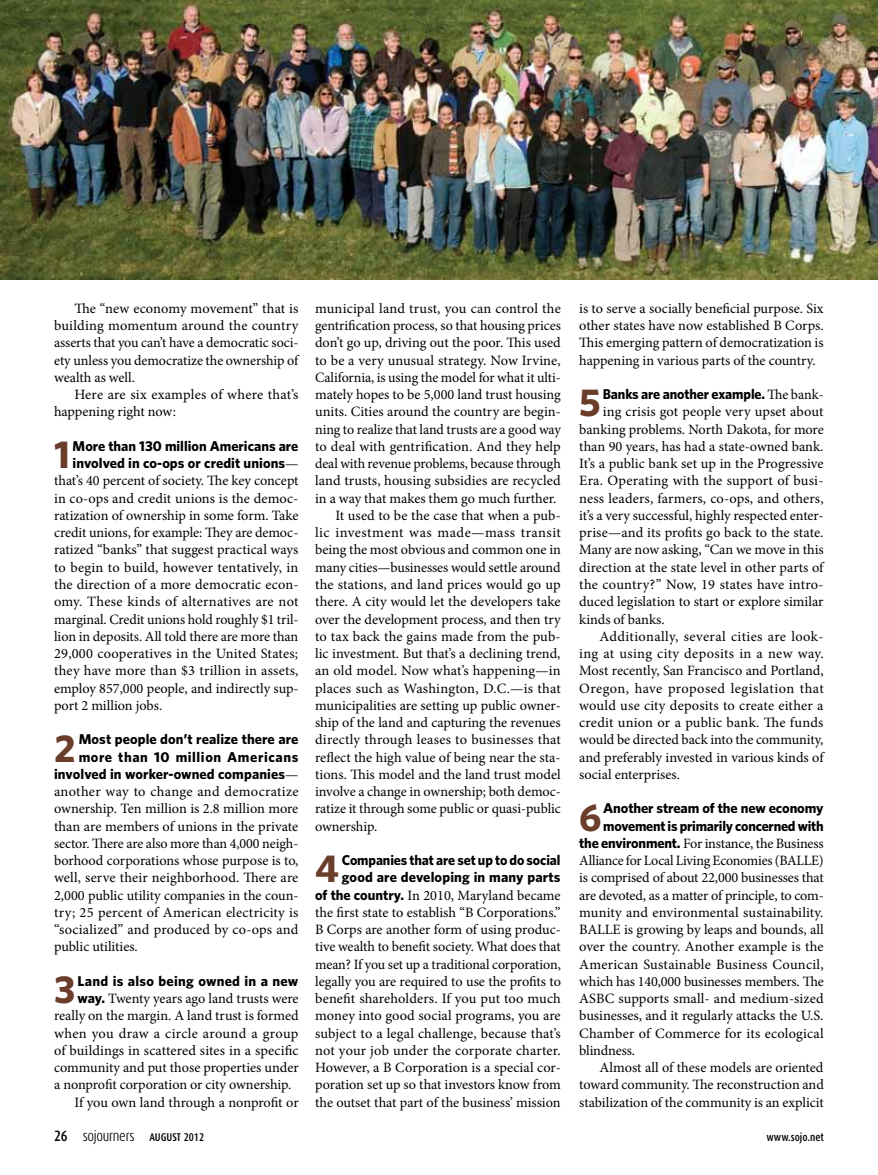
<style>
.page{position:relative;width:878px;height:1175px;background:#fff}
.page>*{position:absolute;margin:0;border:0;box-sizing:border-box;transform-origin:0 0}
.t1{font:700 39px "Whitney HTF";color:#6b3d2b}
.t2{font:300 15px "Dax Condensed";letter-spacing:-.02em;color:#000}
.t3{font:14.25px/17.2px "Minion Pro";color:#000;text-align:justify}
.t4{font:700 14.25px/17.2px "Whitney HTF";letter-spacing:-.005em;color:#000}
.t5{font:14.25px "Minion Pro";letter-spacing:.03em;color:#000}
.t6{font:14.25px "Minion Pro";letter-spacing:.025em;color:#000}
.t7{font:500 11.25px "Dax Condensed";color:#000}
.s1{font-family:"Minion Pro";font-weight:400}
.s2{font-family:"Whitney HTF";font-weight:700}
.s3{font-weight:500}
.s4{font-weight:500;font-size:11.25px}
</style>
<div class="page">
<img style="left:0;top:0;width:878px;height:279px">
<p class="t3" style="left:54px;top:300px;width:246px;text-indent:20px">The “new economy movement” that is building momentum around the country asserts that you can’t have a democratic soci&shy;ety unless you democratize the ownership of wealth as well.</p>
<p class="t3" style="left:54px;top:386px;width:246px;text-indent:20px">Here are six examples of where that’s happening right now:</p>
<h1 class="t1" style="left:54px;top:431px;width:17px">1</h1>
<p class="t4" style="left:73px;top:437px;width:227px">More than 130 million Americans are involved in co-ops or credit unions<span class="s1">—</span></p>
<p class="t3" style="left:54px;top:472px;width:246px">that’s 40 percent of society. The key concept in co-ops and credit unions is the democ&shy;ratization of ownership in some form. Take credit unions, for example: They are democ&shy;ratized “banks” that suggest practical ways to begin to build, however tentatively, in the direction of a more democratic econ&shy;omy. These kinds of alternatives are not marginal. Credit unions hold roughly $1 tril&shy;lion in deposits. All told there are more than 29,000 cooperatives in the United States; they have more than $3 trillion in assets, employ 857,000 people, and indirectly sup&shy;port 2 million jobs.</p>
<h1 class="t1" style="left:54px;top:724px;width:23px">2</h1>
<p class="t4" style="left:54px;top:730px;width:246px;text-align:right">Most people don’t realize there are more than 10 million Americans involved in worker-owned companies<span class="s1">—</span></p>
<p class="t3" style="left:54px;top:783px;width:246px">another way to change and democratize ownership. Ten million is 2.8 million more than are members of unions in the private sector. There are also more than 4,000 neigh&shy;borhood corporations whose purpose is to, well, serve their neighborhood. There are 2,000 public utility companies in the coun&shy;try; 25 percent of American electricity is “socialized” and produced by co-ops and public utilities.</p>
<h1 class="t1" style="left:54px;top:966px;width:23px">3</h1>
<p class="t4" style="left:78px;top:972px;width:222px">Land is also being owned in a new</p>
<p class="t3" style="left:78px;top:990px;width:222px"><span class="s2">way.</span> Twenty years ago land trusts were</p>
<p class="t3" style="left:54px;top:1007px;width:246px">really on the margin. A land trust is formed</p>
<p class="t6" style="left:54px;top:1023px;width:246px">when you draw a circle around a group</p>
<p class="t3" style="left:54px;top:1041px;width:246px">of buildings in scattered sites in a specific</p>
<p class="t3" style="left:54px;top:1059px;width:246px">community and put those properties under</p>
<p class="t3" style="left:54px;top:1076px;width:239px">a nonprofit corporation or city ownership.</p>
<p class="t3" style="left:74px;top:1093px;width:226px">If you own land through a nonprofit or</p>
<p class="t3" style="left:315px;top:300px;width:247px">municipal land trust, you can control the</p>
<p class="t3" style="left:315px;top:317px;width:247px">gentrification process, so that housing prices</p>
<p class="t3" style="left:315px;top:334px;width:247px">don’t go up, driving out the poor. This used</p>
<p class="t3" style="left:315px;top:351px;width:247px">to be a very unusual strategy. Now Irvine,</p>
<p class="t3" style="left:315px;top:369px;width:247px">California, is using the model for what it ulti-</p>
<p class="t3" style="left:315px;top:386px;width:247px">mately hopes to be 5,000 land trust housing</p>
<p class="t3" style="left:315px;top:403px;width:247px">units. Cities around the country are begin-</p>
<p class="t3" style="left:315px;top:420px;width:247px">ning to realize that land trusts are a good way</p>
<p class="t3" style="left:315px;top:438px;width:247px">to deal with gentrification. And they help</p>
<p class="t3" style="left:315px;top:455px;width:247px">deal with revenue problems, because through</p>
<p class="t3" style="left:315px;top:472px;width:247px">land trusts, housing subsidies are recycled</p>
<p class="t3" style="left:315px;top:489px;width:243px">in a way that makes them go much further.</p>
<p class="t3" style="left:335px;top:507px;width:227px">It used to be the case that when a pub-</p>
<p class="t5" style="left:315px;top:523px;width:247px">lic investment was made—mass transit</p>
<p class="t3" style="left:315px;top:541px;width:247px">being the most obvious and common one in</p>
<p class="t3" style="left:315px;top:558px;width:247px">many cities—businesses would settle around</p>
<p class="t3" style="left:315px;top:576px;width:247px">the stations, and land prices would go up</p>
<p class="t3" style="left:315px;top:593px;width:247px">there. A city would let the developers take</p>
<p class="t3" style="left:315px;top:610px;width:247px">over the development process, and then try</p>
<p class="t3" style="left:315px;top:627px;width:247px">to tax back the gains made from the pub-</p>
<p class="t3" style="left:315px;top:645px;width:247px">lic investment. But that’s a declining trend,</p>
<p class="t3" style="left:315px;top:662px;width:247px">an old model. Now what’s happening—in</p>
<p class="t3" style="left:315px;top:679px;width:247px">places such as Washington, D.C.—is that</p>
<p class="t3" style="left:315px;top:696px;width:247px">municipalities are setting up public owner-</p>
<p class="t3" style="left:315px;top:714px;width:247px">ship of the land and capturing the revenues</p>
<p class="t3" style="left:315px;top:731px;width:247px">directly through leases to businesses that</p>
<p class="t3" style="left:315px;top:748px;width:247px">reflect the high value of being near the sta-</p>
<p class="t3" style="left:315px;top:765px;width:247px">tions. This model and the land trust model</p>
<p class="t3" style="left:315px;top:783px;width:247px">involve a change in ownership; both democ-</p>
<p class="t3" style="left:315px;top:800px;width:247px">ratize it through some public or quasi-public</p>
<p class="t3" style="left:315px;top:817px;width:64px">ownership.</p>
<h1 class="t1" style="left:315px;top:845px;width:25px">4</h1>
<p class="t4" style="left:342px;top:851px;width:220px">Companies that are set up to do social good are developing in many parts</p>
<p class="t3" style="left:315px;top:886px;width:247px"><span class="s2">of the country.</span> In 2010, Maryland became the first state to establish “B Corporations.” B Corps are another form of using produc&shy;tive wealth to benefit society. What does that mean? If you set up a traditional corporation, legally you are required to use the profits to benefit shareholders. If you put too much money into good social programs, you are subject to a legal challenge, because that’s not your job under the corporate charter.<br>However, a B Corporation is a special cor&shy;poration set up so that investors know from the outset that part of the business’ mission</p>
<p class="t3" style="left:579px;top:300px;width:246px">is to serve a socially beneficial purpose. Six other states have now established B Corps.<br>This emerging pattern of democratization is happening in various parts of the country.</p>
<h1 class="t1" style="left:579px;top:379px;width:23px">5</h1>
<p class="t4" style="left:602px;top:385px;width:222px">Banks are another example. <span class="s1">The bank-</span></p>
<p class="t3" style="left:579px;top:403px;width:246px;text-indent:24px">ing crisis got people very upset about banking problems. North Dakota, for more than 90 years, has had a state-owned bank.<br>It’s a public bank set up in the Progressive Era. Operating with the support of busi&shy;ness leaders, farmers, co-ops, and others, it’s a very successful, highly respected enter&shy;prise—and its profits go back to the state.<br>Many are now asking, “Can we move in this direction at the state level in other parts of the country?” Now, 19 states have intro&shy;duced legislation to start or explore similar kinds of banks.</p>
<p class="t3" style="left:579px;top:627px;width:246px;text-indent:20px">Additionally, several cities are look&shy;ing at using city deposits in a new way.<br>Most recently, San Francisco and Portland, Oregon, have proposed legislation that would use city deposits to create either a credit union or a public bank. The funds would be directed back into the community, and preferably invested in various kinds of social enterprises.</p>
<h1 class="t1" style="left:579px;top:793px;width:24px">6</h1>
<p class="t4" style="left:603px;top:799px;width:222px">Another stream of the new economy movement is primarily concerned with</p>
<p class="t3" style="left:579px;top:834px;width:246px"><span class="s2">the environment.</span> For instance, the Business Alliance for Local Living Economies (BALLE) is comprised of about 22,000 businesses that are devoted, as a matter of principle, to com&shy;munity and environmental sustainability.<br>BALLE is growing by leaps and bounds, all over the country. Another example is the American Sustainable Business Council, which has 140,000 businesses members. The ASBC supports small- and medium-sized businesses, and it regularly attacks the U.S.<br>Chamber of Commerce for its ecological blindness.</p>
<p class="t3" style="left:579px;top:1059px;width:246px;text-indent:20px">Almost all of these models are oriented toward community. The reconstruction and stabilization of the community is an explicit</p>
<p class="t2" style="left:54px;top:1127px;width:152px"><span class="s3">26</span> sojourners <span class="s4">august 2012</span></p>
<p class="t7" style="left:766px;top:1131px;width:59px">www.sojo.net</p>
</div>
